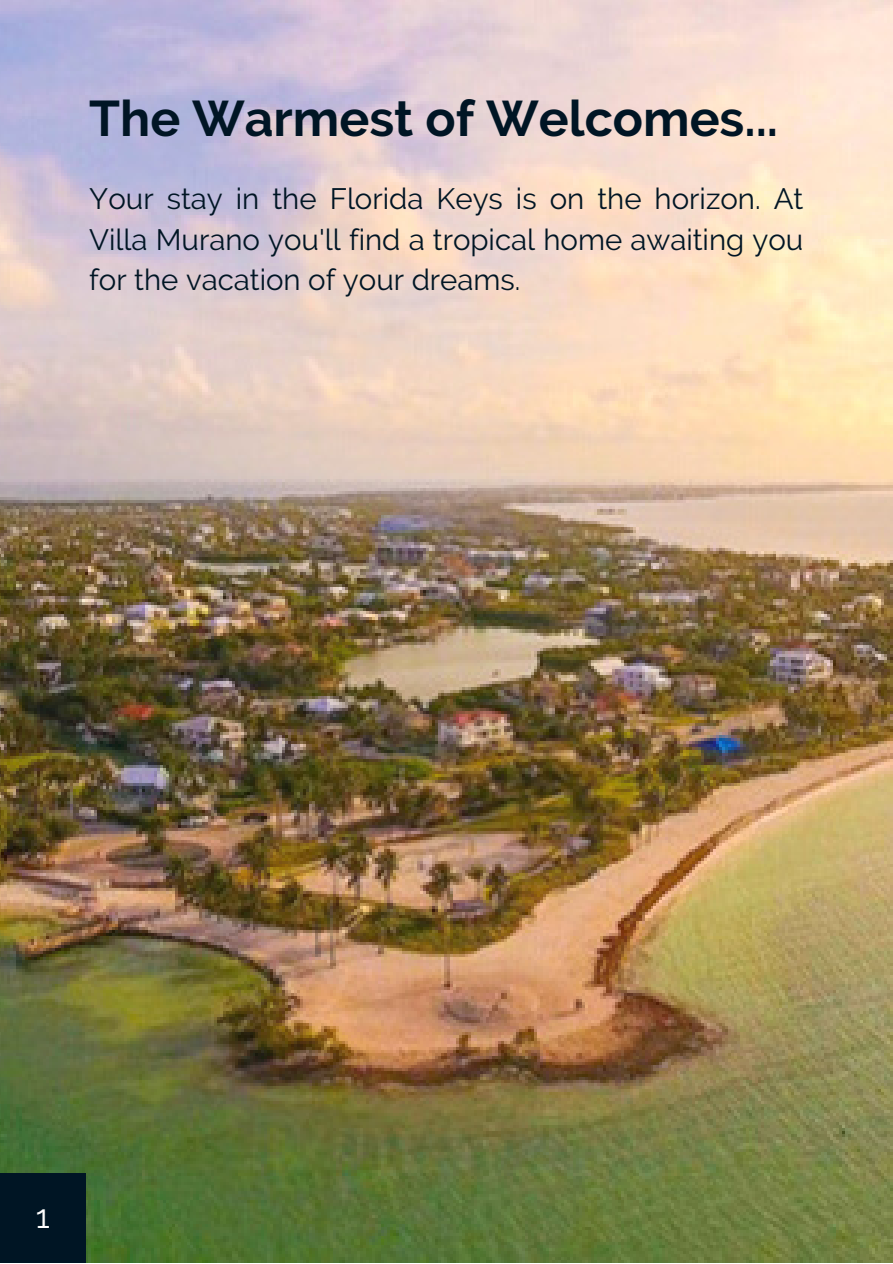
<style>
.page{position:relative;width:893px;height:1264px;background:#fff}
.page>*{position:absolute;margin:0;border:0;box-sizing:border-box;transform-origin:0 0}
.t1{font:700 49.95px "Raleway";color:#001524}
.t2{font:32.7px "Raleway";color:#fff}
.t3{font:29.4px/40.5px "Raleway";color:#001524;text-align:justify}
</style>
<div class="page">
<img style="left:0;top:0;width:892px;height:1262px">
<div style="left:0;top:1173px;width:86px;height:89px;background:#001524"></div>
<p class="t1" style="left:89px;top:89px;width:690px">The Warmest of Welcomes...</p>
<p class="t3" style="left:89px;top:179px;width:715px">Your stay in the Florida Keys is on the horizon. At Villa Murano you'll find a tropical home awaiting you for the vacation of your dreams.</p>
<p class="t2" style="left:36px;top:1196px;width:15px">1</p>
</div>
